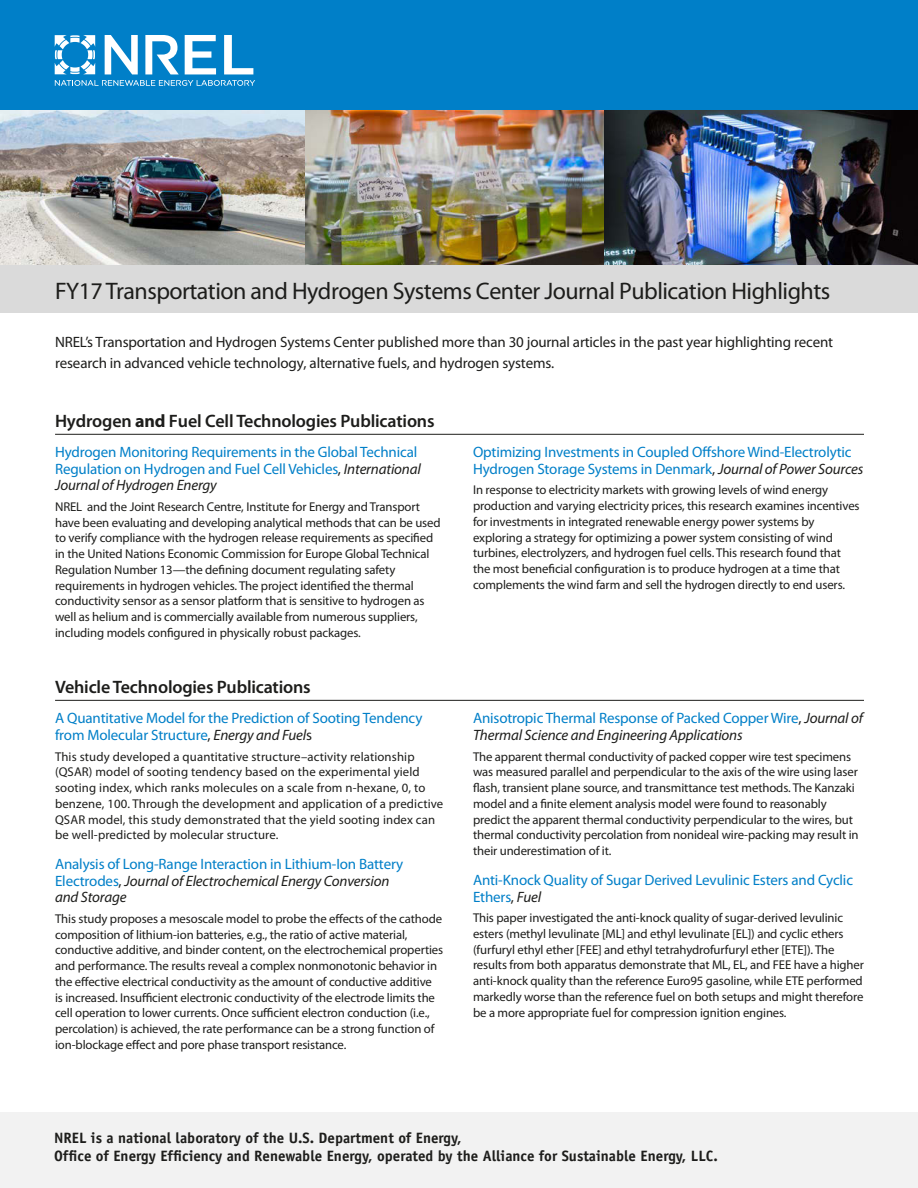
<style>
.page{position:relative;width:918px;height:1188px;background:#fff}
.page>*{position:absolute;margin:0;border:0;box-sizing:border-box;transform-origin:0 0}
.Heading_1{font:24px "Myriad Pro";letter-spacing:-.02em;color:#1d1d1b}
.Heading_1-2{font:600 18px "Myriad Pro";letter-spacing:-.01em;color:#1d1d1b}
.journal-title{font:15px/16.5px "Myriad Pro";letter-spacing:-.01em;color:#007fc8}
.Heading_1-3{font:15px/21.6px "Myriad Pro";letter-spacing:-.01em;color:#1d1d1b}
.attribution{font:700 15px/18px "Officina Sans Std";color:#1d1d1b}
.journal-title-2{font:italic 15px/16.5px "Myriad Pro";letter-spacing:-.01em;color:#1d1d1b}
.body{font:12.75px/15.8px "Myriad Pro";letter-spacing:-.01em;color:#1d1d1b}
.body-2{font:12.75px/15.8px "Myriad Pro";letter-spacing:.01em;color:#1d1d1b}
.s1{font-weight:700}
.s2{color:#1d1d1b}
.s3{font-style:italic;color:#1d1d1b}
.s4{font-style:normal;color:#007fc8}
.s5{font-style:normal}
</style>
<div class="page">
<div style="left:0;top:1112px;width:918px;height:76px;background:#f2f2f2"></div>
<div style="left:0;top:0;width:918px;height:116px;background:#007fc8"></div>
<img style="left:1px;top:110px;width:305px;height:155px">
<img style="left:306px;top:110px;width:612px;height:155px">
<div style="left:0;top:265px;width:918px;height:48px;background:#dadada"></div>
<svg style="left:55px;top:35px;width:40px;height:39px"></svg>
<svg style="left:105px;top:35px;width:33px;height:39px"></svg>
<svg style="left:145px;top:35px;width:34px;height:39px"></svg>
<svg style="left:185px;top:35px;width:31px;height:39px"></svg>
<svg style="left:224px;top:35px;width:29px;height:39px"></svg>
<svg style="left:55px;top:80px;width:200px;height:6px"></svg>
<hr style="left:55px;top:434px;width:809px;height:1px;background:#1d1d1b">
<hr style="left:55px;top:700px;width:809px;height:1px;background:#1d1d1b">
<p class="Heading_1" style="left:55px;top:277px;width:777px">FY17 Transportation and Hydrogen Systems Center Journal Publication Highlights</p>
<p class="Heading_1-3" style="left:55px;top:330px;width:780px">NREL’s Transportation and Hydrogen Systems Center published more than 30 journal articles in the past year highlighting recent research in advanced vehicle technology, alternative fuels, and hydrogen systems.</p>
<p class="Heading_1-2" style="left:55px;top:409px;width:381px">Hydrogen <span class="s1">and</span> Fuel Cell Technologies Publications</p>
<p class="journal-title" style="left:55px;top:444px;width:367px">Hydrogen Monitoring Requirements in the Global Technical<br>Regulation on Hydrogen and Fuel Cell Vehicles<span class="s2">,</span> <span class="s3">International<br>Journal of Hydrogen Energy</span></p>
<p class="body" style="left:55px;top:499px;width:387px">NREL and the Joint Research Centre, Institute for Energy and Transport have been evaluating and developing analytical methods that can be used to verify compliance with the hydrogen release requirements as specified in the United Nations Economic Commission for Europe Global Technical Regulation Number 13—the defining document regulating safety requirements in hydrogen vehicles. The project identified the thermal conductivity sensor as a sensor platform that is sensitive to hydrogen as well as helium and is commercially available from numerous suppliers, including models configured in physically robust packages.</p>
<p class="Heading_1-2" style="left:55px;top:676px;width:257px">Vehicle Technologies Publications</p>
<p class="journal-title" style="left:55px;top:710px;width:369px">A Quantitative Model for the Prediction of Sooting Tendency from Molecular Structure<span class="s2">,</span> <span class="s3">Energy and Fuel</span><span class="s2">s</span></p>
<p class="body-2" style="left:55px;top:748px;width:390px">This study developed a quantitative structure–activity relationship (QSAR) model of sooting tendency based on the experimental yield sooting index, which ranks molecules on a scale from n-hexane, 0, to benzene, 100. Through the development and application of a predictive QSAR model, this study demonstrated that the yield sooting index can be well-predicted by molecular structure.</p>
<p class="journal-title" style="left:55px;top:856px;width:350px">Analysis of Long-Range Interaction in Lithium-Ion Battery<br>Electrodes<span class="s2">,</span> <span class="s3">Journal of Electrochemical Energy Conversion and Storage</span></p>
<p class="body" style="left:55px;top:911px;width:390px">This study proposes a mesoscale model to probe the effects of the cathode composition of lithium-ion batteries, e.g., the ratio of active material, conductive additive, and binder content, on the electrochemical properties and performance. The results reveal a complex nonmonotonic behavior in the effective electrical conductivity as the amount of conductive additive<br>is increased. Insufficient electronic conductivity of the electrode limits the cell operation to lower currents. Once sufficient electron conduction (i.e., percolation) is achieved, the rate performance can be a strong function of ion-blockage effect and pore phase transport resistance.</p>
<p class="journal-title" style="left:473px;top:444px;width:392px">Optimizing Investments in Coupled Offshore Wind-Electrolytic<br>Hydrogen Storage Systems in Denmark<span class="s2">,</span> <span class="s3">Journal of Power Sources</span></p>
<p class="body" style="left:473px;top:482px;width:388px">In response to electricity markets with growing levels of wind energy production and varying electricity prices, this research examines incentives for investments in integrated renewable energy power systems by exploring a strategy for optimizing a power system consisting of wind turbines, electrolyzers, and hydrogen fuel cells. This research found that the most beneficial configuration is to produce hydrogen at a time that complements the wind farm and sell the hydrogen directly to end users.</p>
<p class="journal-title-2" style="left:473px;top:710px;width:392px"><span class="s4">Anisotropic Thermal Response of Packed Copper Wire</span><span class="s5">,</span> Journal of<br>Thermal Science and Engineering Applications</p>
<p class="body" style="left:473px;top:748px;width:387px">The apparent thermal conductivity of packed copper wire test specimens was measured parallel and perpendicular to the axis of the wire using laser flash, transient plane source, and transmittance test methods. The Kanzaki model and a finite element analysis model were found to reasonably predict the apparent thermal conductivity perpendicular to the wires, but thermal conductivity percolation from nonideal wire-packing may result in their underestimation of it.</p>
<p class="journal-title" style="left:473px;top:871px;width:382px">Anti-Knock Quality of Sugar Derived Levulinic Esters and Cyclic<br>Ethers<span class="s2">,</span> <span class="s3">Fuel</span></p>
<p class="body" style="left:473px;top:910px;width:392px">This paper investigated the anti-knock quality of sugar-derived levulinic esters (methyl levulinate [ML] and ethyl levulinate [EL]) and cyclic ethers (furfuryl ethyl ether [FEE] and ethyl tetrahydrofurfuryl ether [ETE]). The results from both apparatus demonstrate that ML, EL, and FEE have a higher anti-knock quality than the reference Euro95 gasoline, while ETE performed markedly worse than the reference fuel on both setups and might therefore be a more appropriate fuel for compression ignition engines.</p>
<p class="attribution" style="left:54px;top:1129px;width:665px">NREL is a national laboratory of the U.S. Department of Energy,<br>Office of Energy Efficiency and Renewable Energy, operated by the Alliance for Sustainable Energy, LLC.</p>
<p class="body" style="left:456px;top:1141px;width:8px">1</p>
</div>
